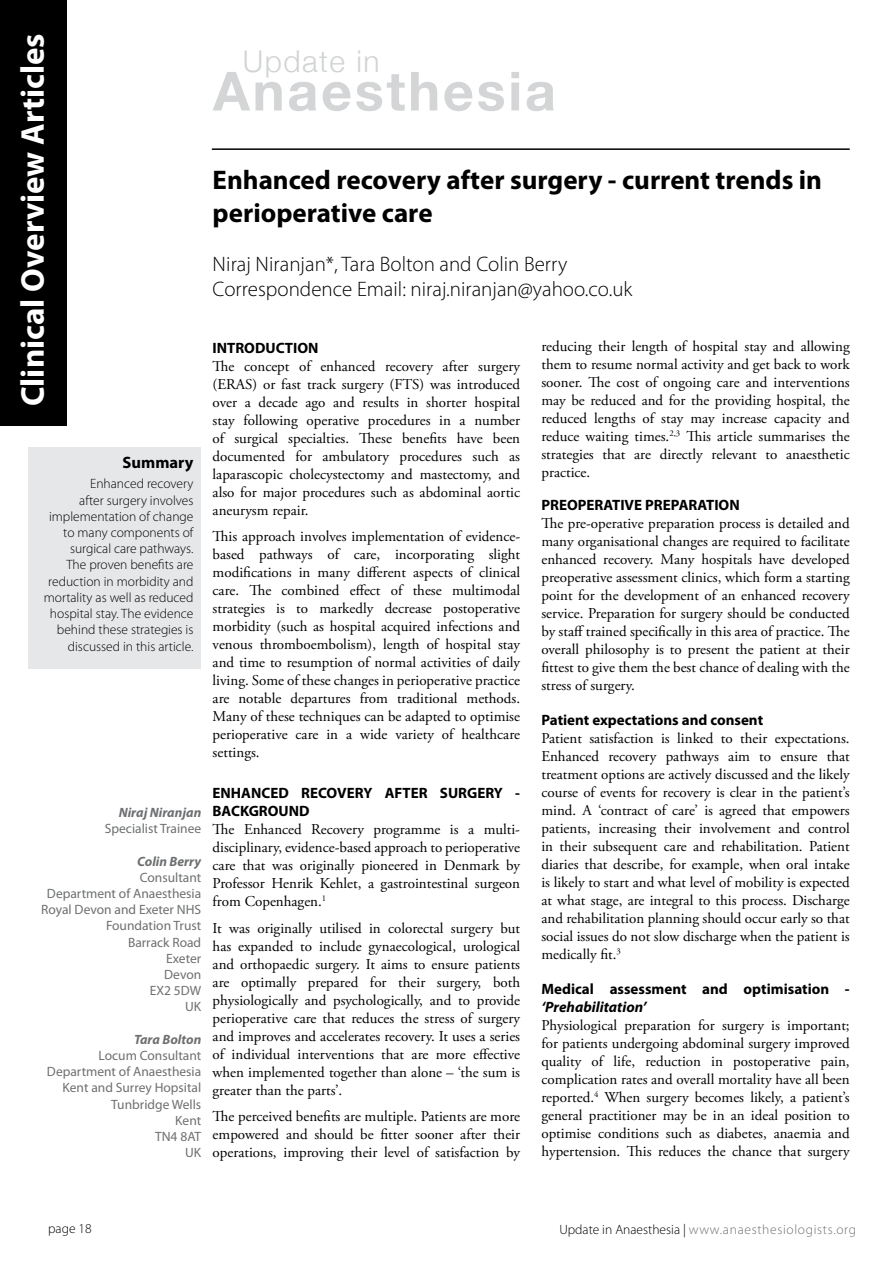
<style>
.page{position:relative;width:893px;height:1263px;background:#fff}
.page>*{position:absolute;margin:0;border:0;box-sizing:border-box;transform-origin:0 0}
.t1{font:700 54px "Helvetica Neue";letter-spacing:.05em;color:#d4d5d6}
.t2{font:700 33px "Myriad Pro";color:#fff}
.t3{font:300 30px "Helvetica Neue";letter-spacing:.05em;color:#d1d3d4}
.t4{font:700 27px/32.4px "Myriad Pro";color:#000}
.t5{font:300 21px/25.2px "Myriad Pro";color:#000}
.t6{font:700 16.5px "Myriad Pro";color:#000}
.t7{font:15px/18px "Adobe Garamond Pro";color:#000;text-align:justify}
.t8{font:700 15px/18px "Myriad Pro";color:#000}
.t9{font:italic 700 15px "Myriad Pro";color:#000}
.t10{font:300 13.5px/16.2px "Myriad Pro";color:#000;text-align:right}
.t11{font:13.5px/16.2px "Myriad Pro";color:#6d6f71;text-align:right}
.t12{font:300 13.5px "Myriad Pro";letter-spacing:.05em;color:#6d6f71}
.t13{font:italic 700 13.5px "Myriad Pro";color:#6d6f71}
.s1{color:#000}
</style>
<div class="page">
<hr style="left:212px;top:148px;width:638px;height:2px;background:#000">
<div style="left:28px;top:446px;width:173px;height:222px;background:#e6e7e8"></div>
<div style="left:0;top:0;width:67px;height:425px;background:#000"></div>
<h2 class="t2" style="left:11px;top:406px;width:374px;rotate:-90deg">Clinical Overview Articles</h2>
<p class="t6" style="left:123px;top:452px;width:72px">Summary</p>
<p class="t10" style="left:44px;top:476px;width:151px">Enhanced recovery<br>after surgery involves implementation of change to many components of surgical care pathways.<br>The proven benefits are reduction in morbidity and mortality as well as reduced hospital stay. The evidence behind these strategies is discussed in this article.</p>
<p class="t13" style="left:119px;top:804px;width:84px">Niraj Niranjan</p>
<p class="t11" style="left:105px;top:820px;width:98px">Specialist Trainee</p>
<p class="t13" style="left:137px;top:852px;width:66px">Colin Berry</p>
<p class="t11" style="left:41px;top:869px;width:162px">Consultant<br>Department of Anaesthesia<br>Royal Devon and Exeter NHS<br>Foundation Trust<br>Barrack Road<br>Exeter<br>Devon<br>EX2 5DW<br>UK</p>
<p class="t13" style="left:134px;top:1030px;width:69px">Tara Bolton</p>
<p class="t11" style="left:47px;top:1047px;width:156px">Locum Consultant<br>Department of Anaesthesia<br>Kent and Surrey Hopsital<br>Tunbridge Wells<br>Kent<br>TN4 8AT<br>UK</p>
<h3 class="t3" style="left:243px;top:43px;width:139px">Update in</h3>
<h1 class="t1" style="left:213px;top:58px;width:344px">Anaesthesia</h1>
<h3 class="t4" style="left:213px;top:163px;width:611px">Enhanced recovery after surgery - current trends in perioperative care</h3>
<h3 class="t5" style="left:213px;top:251px;width:421px">Niraj Niranjan*, Tara Bolton and Colin Berry<br>Correspondence Email: niraj.niranjan@yahoo.co.uk</h3>
<p class="t8" style="left:213px;top:338px;width:107px">INTRODUCTION</p>
<p class="t7" style="left:213px;top:357px;width:309px">The concept of enhanced recovery after surgery (ERAS) or fast track surgery (FTS) was introduced over a decade ago and results in shorter hospital stay following operative procedures in a number of surgical specialties. These benefits have been documented for ambulatory procedures such as laparascopic cholecystectomy and mastectomy, and also for major procedures such as abdominal aortic aneurysm repair.</p>
<p class="t7" style="left:213px;top:528px;width:309px">This approach involves implementation of evidence&shy;based pathways of care, incorporating slight modifications in many different aspects of clinical care. The combined effect of these multimodal strategies is to markedly decrease postoperative morbidity (such as hospital acquired infections and venous thromboembolism), length of hospital stay and time to resumption of normal activities of daily living. Some of these changes in perioperative practice are notable departures from traditional methods.<br>Many of these techniques can be adapted to optimise perioperative care in a wide variety of healthcare settings.</p>
<p class="t8" style="left:213px;top:783px;width:309px">ENHANCED RECOVERY AFTER SURGERY -<br>BACKGROUND</p>
<p class="t7" style="left:213px;top:821px;width:309px">The Enhanced Recovery programme is a multi&shy;disciplinary, evidence-based approach to perioperative care that was originally pioneered in Denmark by Professor Henrik Kehlet, a gastrointestinal surgeon from Copenhagen.<sup>1</sup></p>
<p class="t7" style="left:213px;top:919px;width:309px">It was originally utilised in colorectal surgery but has expanded to include gynaecological, urological and orthopaedic surgery. It aims to ensure patients are optimally prepared for their surgery, both physiologically and psychologically, and to provide perioperative care that reduces the stress of surgery and improves and accelerates recovery. It uses a series of individual interventions that are more effective when implemented together than alone – ‘the sum is greater than the parts’.</p>
<p class="t7" style="left:213px;top:1108px;width:309px">The perceived benefits are multiple. Patients are more empowered and should be fitter sooner after their operations, improving their level of satisfaction by</p>
<p class="t7" style="left:541px;top:338px;width:310px">reducing their length of hospital stay and allowing them to resume normal activity and get back to work sooner. The cost of ongoing care and interventions may be reduced and for the providing hospital, the reduced lengths of stay may increase capacity and reduce waiting times.<sup>2,3</sup> This article summarises the strategies that are directly relevant to anaesthetic practice.</p>
<p class="t8" style="left:541px;top:495px;width:200px">PREOPERATIVE PREPARATION</p>
<p class="t7" style="left:541px;top:515px;width:310px">The pre-operative preparation process is detailed and many organisational changes are required to facilitate enhanced recovery. Many hospitals have developed preoperative assessment clinics, which form a starting point for the development of an enhanced recovery service. Preparation for surgery should be conducted by staff trained specifically in this area of practice. The overall philosophy is to present the patient at their fittest to give them the best chance of dealing with the stress of surgery.</p>
<p class="t8" style="left:541px;top:710px;width:223px">Patient expectations and consent</p>
<p class="t7" style="left:541px;top:730px;width:310px">Patient satisfaction is linked to their expectations.<br>Enhanced recovery pathways aim to ensure that treatment options are actively discussed and the likely course of events for recovery is clear in the patient’s mind. A ‘contract of care’ is agreed that empowers patients, increasing their involvement and control in their subsequent care and rehabilitation. Patient diaries that describe, for example, when oral intake is likely to start and what level of mobility is expected at what stage, are integral to this process. Discharge and rehabilitation planning should occur early so that social issues do not slow discharge when the patient is medically fit.<sup>3</sup></p>
<p class="t8" style="left:541px;top:979px;width:310px">Medical assessment and optimisation -</p>
<p class="t9" style="left:541px;top:997px;width:107px">‘Prehabilitation’</p>
<p class="t7" style="left:541px;top:1017px;width:310px">Physiological preparation for surgery is important; for patients undergoing abdominal surgery improved quality of life, reduction in postoperative pain, complication rates and overall mortality have all been reported.<sup>4</sup> When surgery becomes likely, a patient’s general practitioner may be in an ideal position to optimise conditions such as diabetes, anaemia and hypertension. This reduces the chance that surgery</p>
<p class="t10" style="left:48px;top:1221px;width:45px">page 18</p>
<p class="t12" style="left:559px;top:1221px;width:298px"><span class="s1">Update in Anaesthesia |</span> www.anaesthesiologists.org</p>
</div>
